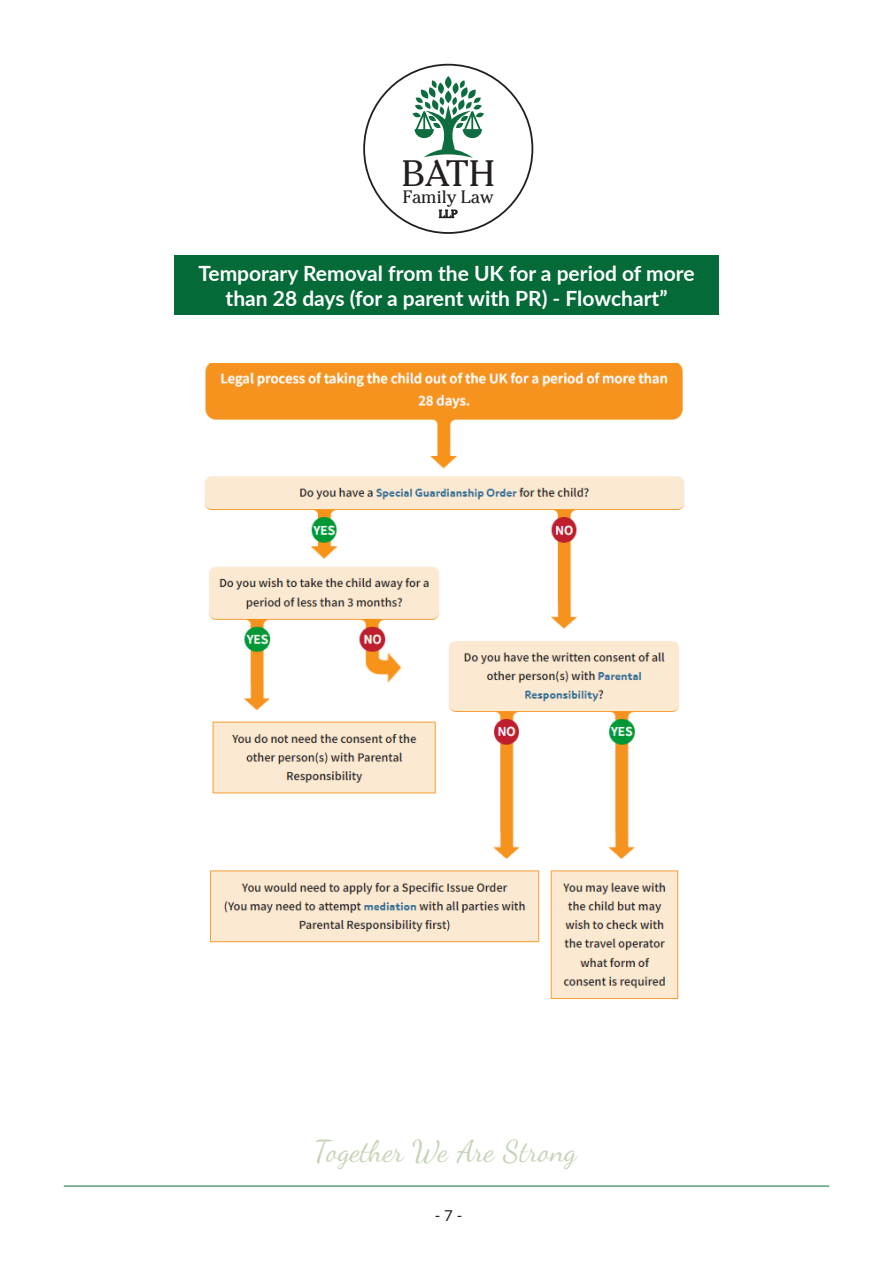
<style>
.page{position:relative;width:893px;height:1263px;background:#fff}
.page>*{position:absolute;margin:0;border:0;box-sizing:border-box;transform-origin:0 0}
.t1{font:36.6px "Cheltenham Std";color:#231f20}
.t2{font:30px "Dancing Script OT";color:#c5d4b6}
.t3{font:700 21px/25.2px "Lato";color:#fff;text-align:center}
.t4{font:17.85px "Cheltenham Std";color:#231f20}
.t5{font:15px "Lato";color:#231f20}
.t6{font:10.8px "Cheltenham Std";color:#231f20}
</style>
<div class="page">
<img style="left:204px;top:363px;width:481px;height:636px">
<hr style="left:64px;top:1186px;width:765px;height:1px;background:#046a38">
<div style="left:174px;top:255px;width:545px;height:60px;background:#046a38"></div>
<svg style="left:445px;top:76px;width:6px;height:13px"></svg>
<svg style="left:413px;top:80px;width:71px;height:78px"></svg>
<p class="t1" style="left:402px;top:152px;width:94px">BATH</p>
<p class="t4" style="left:403px;top:186px;width:93px">Family Law</p>
<p class="t6" style="left:439px;top:208px;width:20px">LLP</p>
<p class="t3" style="left:198px;top:260px;width:498px">Temporary Removal from the UK for a period of more than 28 days (for a parent with PR) - Flowchart”</p>
<p class="t2" style="left:316px;top:1133px;width:263px">Together We Are Strong</p>
<p class="t5" style="left:435px;top:1205px;width:29px">- 7 -</p>
</div>
